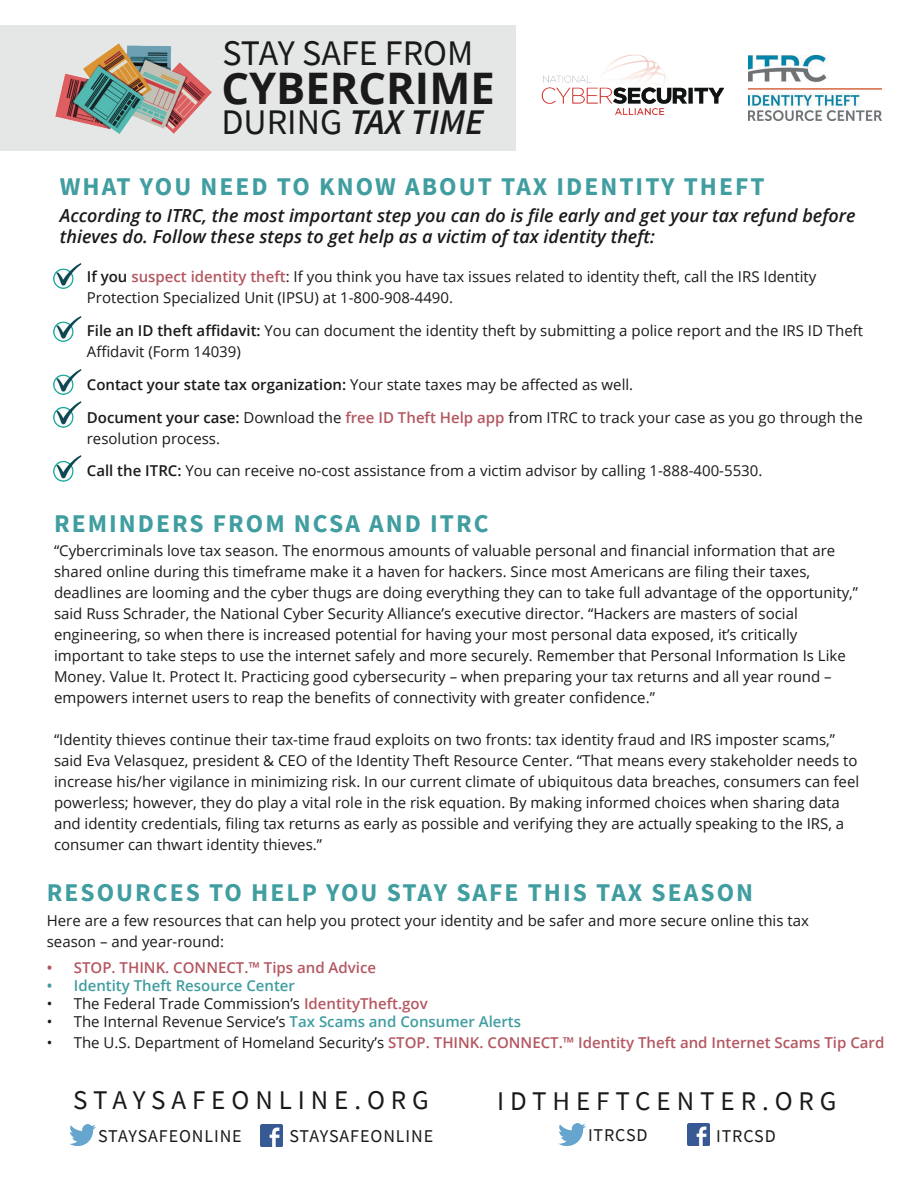
<style>
.page{position:relative;width:918px;height:1188px;background:#fff}
.page>*{position:absolute;margin:0;border:0;box-sizing:border-box;transform-origin:0 0}
.t1{font:700 43.5px "Open Sans";color:#1a1a1a}
.t2{font:italic 600 36px "Source Sans Pro";color:#1a1a1a}
.t3{font:36px "Source Sans Pro";color:#1a1a1a}
.t4{font:27px "Source Sans Pro";letter-spacing:.22em;color:#1a1a1a}
.t5{font:700 25.5px "Source Sans Pro";letter-spacing:.08em;color:#409da0}
.t6{font:italic 600 18px/21.6px "Open Sans";color:#1a1a1a}
.t7{font:18px "Source Sans Pro";letter-spacing:.05em;color:#1a1a1a}
.t8{font:15px/21px "Open Sans";color:#1a1a1a}
.t9{font:600 15px "Open Sans";color:#b45761}
.t10{font:600 15px "Open Sans";color:#409da0}
.s1{font-weight:400;font-style:normal}
.s2{font-weight:600}
.s3{font-weight:600;color:#b45761}
.s4{font-weight:600;color:#409da0}
.s5{font-weight:400;color:#1a1a1a}
</style>
<div class="page">
<div style="left:0;top:25px;width:515px;height:126px;background:#e5e6e6"></div>
<img style="left:55px;top:43px;width:157px;height:91px">
<img style="left:749px;top:55px;width:133px;height:65px">
<img style="left:53px;top:455px;width:29px;height:27px">
<img style="left:53px;top:369px;width:29px;height:59px">
<img style="left:53px;top:316px;width:29px;height:26px">
<img style="left:53px;top:263px;width:29px;height:26px">
<img style="left:69px;top:1124px;width:27px;height:22px">
<img style="left:261px;top:1124px;width:22px;height:22px">
<img style="left:559px;top:1124px;width:27px;height:21px">
<img style="left:687px;top:1124px;width:22px;height:22px">
<img style="left:541px;top:54px;width:182px;height:62px">
<p class="t3" style="left:222px;top:31px;width:252px">STAY SAFE FROM</p>
<p class="t1" style="left:221px;top:57px;width:275px">CYBERCRIME</p>
<p class="t2" style="left:221px;top:98px;width:264px"><span class="s1">DURING</span> TAX TIME</p>
<p class="t5" style="left:60px;top:169px;width:706px">WHAT YOU NEED TO KNOW ABOUT TAX IDENTITY THEFT</p>
<p class="t6" style="left:60px;top:204px;width:797px">According to ITRC, the most important step you can do is file early and get your tax refund before thieves do. Follow these steps to get help as a victim of tax identity theft:</p>
<p class="t8" style="left:87px;top:266px;width:731px"><span class="s2">If you</span> <span class="s3">suspect identity theft</span>: If you think you have tax issues related to identity theft, call the IRS Identity<br>Protection Specialized Unit (IPSU) at 1-800-908-4490.</p>
<p class="t8" style="left:87px;top:320px;width:778px"><span class="s2">File an ID theft affidavit:</span> You can document the identity theft by submitting a police report and the IRS ID Theft<br>Affidavit (Form 14039)</p>
<p class="t8" style="left:87px;top:374px;width:548px"><span class="s2">Contact your state tax organization:</span> Your state taxes may be affected as well.</p>
<p class="t8" style="left:87px;top:407px;width:778px"><span class="s2">Document your case:</span> Download the <span class="s3">free ID Theft Help app</span> from ITRC to track your case as you go through the resolution process.</p>
<p class="t8" style="left:87px;top:459px;width:677px"><span class="s2">Call the ITRC:</span> You can receive no-cost assistance from a victim advisor by calling 1-888-400-5530.</p>
<p class="t5" style="left:54px;top:506px;width:436px">REMINDERS FROM NCSA AND ITRC</p>
<p class="t8" style="left:54px;top:540px;width:783px">“Cybercriminals love tax season. The enormous amounts of valuable personal and financial information that are shared online during this timeframe make it a haven for hackers. Since most Americans are filing their taxes,</p>
<p class="t8" style="left:54px;top:582px;width:806px">deadlines are looming and the cyber thugs are doing everything they can to take full advantage of the opportunity,” said Russ Schrader, the National Cyber Security Alliance’s executive director. “Hackers are masters of social</p>
<p class="t8" style="left:54px;top:624px;width:745px">engineering, so when there is increased potential for having your most personal data exposed, it’s critically</p>
<p class="t8" style="left:54px;top:645px;width:793px">important to take steps to use the internet safely and more securely. Remember that Personal Information Is Like<br>Money. Value It. Protect It. Practicing good cybersecurity – when preparing your tax returns and all year round –</p>
<p class="t8" style="left:54px;top:687px;width:602px">empowers internet users to reap the benefits of connectivity with greater confidence.”</p>
<p class="t8" style="left:54px;top:729px;width:807px">“Identity thieves continue their tax-time fraud exploits on two fronts: tax identity fraud and IRS imposter scams,” said Eva Velasquez, president &amp; CEO of the Identity Theft Resource Center. “That means every stakeholder needs to increase his/her vigilance in minimizing risk. In our current climate of ubiquitous data breaches, consumers can feel powerless; however, they do play a vital role in the risk equation. By making informed choices when sharing data and identity credentials, filing tax returns as early as possible and verifying they are actually speaking to the IRS, a consumer can thwart identity thieves.”</p>
<p class="t5" style="left:47px;top:875px;width:708px">RESOURCES TO HELP YOU STAY SAFE THIS TAX SEASON</p>
<p class="t8" style="left:47px;top:910px;width:764px">Here are a few resources that can help you protect your identity and be safer and more secure online this tax season – and year-round:</p>
<p class="t9" style="left:47px;top:957px;width:331px">• STOP. THINK. CONNECT.™ Tips and Advice</p>
<p class="t10" style="left:47px;top:975px;width:250px">• Identity Theft Resource Center</p>
<p class="t8" style="left:47px;top:992px;width:382px">• The Federal Trade Commission’s <span class="s3">IdentityTheft.gov</span></p>
<p class="t8" style="left:47px;top:1010px;width:476px">• The Internal Revenue Service’s <span class="s4">Tax Scams and Consumer Alerts</span></p>
<p class="t9" style="left:47px;top:1032px;width:839px"><span class="s5">• The U.S. Department of Homeland Security’s</span> STOP. THINK. CONNECT.™ Identity Theft and Internet Scams Tip Card</p>
<p class="t4" style="left:73px;top:1083px;width:357px">STAYSAFEONLINE.ORG</p>
<p class="t7" style="left:98px;top:1125px;width:145px">STAYSAFEONLINE</p>
<p class="t7" style="left:290px;top:1125px;width:145px">STAYSAFEONLINE</p>
<p class="t4" style="left:497px;top:1083px;width:341px">IDTHEFTCENTER.ORG</p>
<p class="t7" style="left:588px;top:1124px;width:61px">ITRCSD</p>
<p class="t7" style="left:716px;top:1124px;width:61px">ITRCSD</p>
</div>
